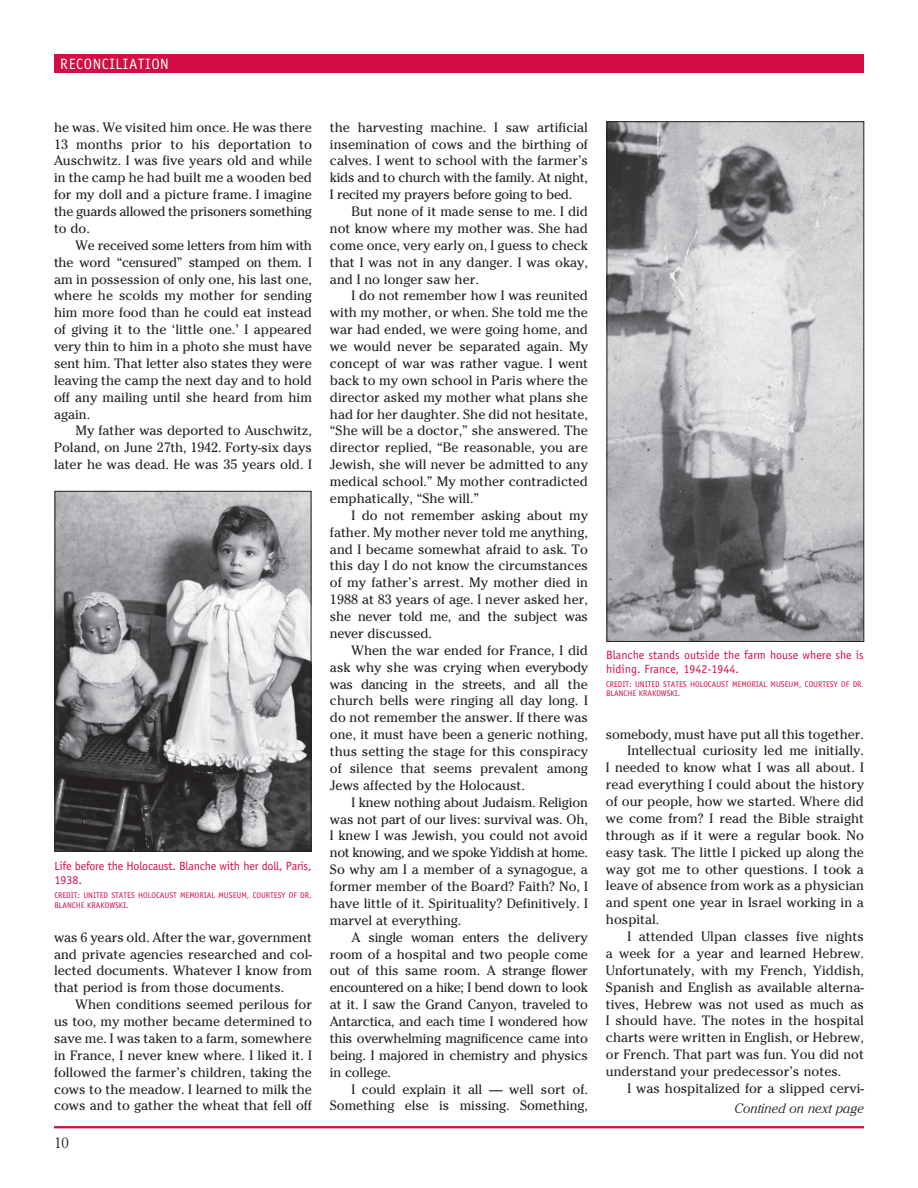
<style>
.page{position:relative;width:918px;height:1188px;background:#fff}
.page>*{position:absolute;margin:0;border:0;box-sizing:border-box;transform-origin:0 0}
.t1{font:15px "Officina Sans Std";letter-spacing:.04em;color:#fff}
.t2{font:300 15px "Cheltenham";color:#231f20}
.t3{font:13.5px/16.8px "Cheltenham";color:#231f20;text-align:justify}
.t4{font:italic 300 13.5px "Cheltenham";color:#231f20}
.t5{font:12px/13.8px "Officina Sans Std";color:#d20d44}
.t6{font:12px/13.8px "Officina Sans Std";letter-spacing:-.02em;color:#d20d44}
.t7{font:8.25px/9.8px "Officina Sans Std";color:#d20d44}
</style>
<div class="page">
<div style="left:54px;top:54px;width:810px;height:18px;background:#d20d44"></div>
<hr style="left:54px;top:1126px;width:810px;height:2px;background:#d20d44">
<img style="left:57px;top:493px;width:252px;height:356px">
<div style="left:55px;top:491px;width:256px;height:360px;border:1px solid #231f20"></div>
<img style="left:609px;top:124px;width:253px;height:516px">
<div style="left:607px;top:122px;width:257px;height:520px;border:1px solid #231f20"></div>
<p class="t1" style="left:60px;top:55px;width:110px">RECONCILIATION</p>
<p class="t3" style="left:54px;top:119px;width:260px">he was. We visited him once. He was there 13 months prior to his deportation to Auschwitz. I was five years old and while in the camp he had built me a wooden bed for my doll and a picture frame. I imagine the guards allowed the prisoners something to do.</p>
<p class="t3" style="left:54px;top:237px;width:260px;text-indent:22px">We received some letters from him with the word “censured” stamped on them. I am in possession of only one, his last one, where he scolds my mother for sending him more food than he could eat instead of giving it to the ‘little one.’ I appeared very thin to him in a photo she must have sent him. That letter also states they were leaving the camp the next day and to hold off any mailing until she heard from him again.</p>
<p class="t3" style="left:54px;top:422px;width:260px;text-indent:22px">My father was deported to Auschwitz, Poland, on June 27th, 1942. Forty-six days later he was dead. He was 35 years old. I</p>
<p class="t6" style="left:54px;top:859px;width:259px">Life before the Holocaust. Blanche with her doll, Paris,<br>1938.</p>
<p class="t7" style="left:54px;top:890px;width:259px">CREDIT: UNITED STATES HOLOCAUST MEMORIAL MUSEUM, COURTESY OF DR.<br>BLANCHE KRAKOWSKI.</p>
<p class="t3" style="left:54px;top:929px;width:259px">was 6 years old. After the war, government and private agencies researched and col&shy;lected documents. Whatever I know from that period is from those documents.</p>
<p class="t3" style="left:54px;top:996px;width:260px;text-indent:22px">When conditions seemed perilous for us too, my mother became determined to save me. I was taken to a farm, somewhere in France, I never knew where. I liked it. I followed the farmer’s children, taking the cows to the meadow. I learned to milk the cows and to gather the wheat that fell off</p>
<p class="t2" style="left:54px;top:1134px;width:16px">10</p>
<p class="t3" style="left:330px;top:119px;width:260px">the harvesting machine. I saw artificial insemination of cows and the birthing of calves. I went to school with the farmer’s kids and to church with the family. At night, I recited my prayers before going to bed.</p>
<p class="t3" style="left:330px;top:203px;width:260px;text-indent:22px">But none of it made sense to me. I did not know where my mother was. She had come once, very early on, I guess to check that I was not in any danger. I was okay, and I no longer saw her.</p>
<p class="t3" style="left:330px;top:287px;width:260px;text-indent:22px">I do not remember how I was reunited with my mother, or when. She told me the war had ended, we were going home, and we would never be separated again. My concept of war was rather vague. I went back to my own school in Paris where the director asked my mother what plans she had for her daughter. She did not hesitate, “She will be a doctor,” she answered. The director replied, “Be reasonable, you are Jewish, she will never be admitted to any medical school.” My mother contradicted emphatically, “She will.”</p>
<p class="t3" style="left:330px;top:507px;width:260px;text-indent:22px">I do not remember asking about my father. My mother never told me anything, and I became somewhat afraid to ask. To this day I do not know the circumstances of my father’s arrest. My mother died in 1988 at 83 years of age. I never asked her, she never told me, and the subject was never discussed.</p>
<p class="t3" style="left:330px;top:642px;width:260px;text-indent:22px">When the war ended for France, I did ask why she was crying when everybody was dancing in the streets, and all the church bells were ringing all day long. I do not remember the answer. If there was one, it must have been a generic nothing, thus setting the stage for this conspiracy of silence that seems prevalent among Jews affected by the Holocaust.</p>
<p class="t3" style="left:330px;top:794px;width:260px;text-indent:22px">I knew nothing about Judaism. Religion was not part of our lives: survival was. Oh, I knew I was Jewish, you could not avoid not knowing, and we spoke Yiddish at home.<br>So why am I a member of a synagogue, a former member of the Board? Faith? No, I have little of it. Spirituality? Definitively. I marvel at everything.</p>
<p class="t3" style="left:330px;top:929px;width:260px;text-indent:22px">A single woman enters the delivery room of a hospital and two people come out of this same room. A strange flower encountered on a hike; I bend down to look at it. I saw the Grand Canyon, traveled to Antarctica, and each time I wondered how this overwhelming magnificence came into being. I majored in chemistry and physics in college.</p>
<p class="t3" style="left:330px;top:1081px;width:259px;text-align:right">I could explain it all — well sort of.<br>Something else is missing. Something,</p>
<p class="t5" style="left:606px;top:648px;width:259px">Blanche stands outside the farm house where she is hiding. France, 1942-1944.</p>
<p class="t7" style="left:606px;top:679px;width:260px">CREDIT: UNITED STATES HOLOCAUST MEMORIAL MUSEUM, COURTESY OF DR.<br>BLANCHE KRAKOWSKI.</p>
<p class="t3" style="left:606px;top:726px;width:260px">somebody, must have put all this together.</p>
<p class="t3" style="left:628px;top:742px;width:238px">Intellectual curiosity led me initially.</p>
<p class="t3" style="left:606px;top:759px;width:260px">I needed to know what I was all about. I</p>
<p class="t3" style="left:606px;top:776px;width:259px">read everything I could about the history</p>
<p class="t3" style="left:606px;top:793px;width:260px">of our people, how we started. Where did</p>
<p class="t3" style="left:606px;top:810px;width:260px">we come from? I read the Bible straight</p>
<p class="t3" style="left:606px;top:827px;width:259px">through as if it were a regular book. No</p>
<p class="t3" style="left:606px;top:844px;width:259px">easy task. The little I picked up along the</p>
<p class="t3" style="left:606px;top:861px;width:260px">way got me to other questions. I took a</p>
<p class="t3" style="left:606px;top:877px;width:259px">leave of absence from work as a physician</p>
<p class="t3" style="left:606px;top:894px;width:260px">and spent one year in Israel working in a</p>
<p class="t3" style="left:606px;top:911px;width:55px">hospital.</p>
<p class="t3" style="left:628px;top:928px;width:238px">I attended Ulpan classes five nights</p>
<p class="t3" style="left:606px;top:945px;width:260px">a week for a year and learned Hebrew.</p>
<p class="t3" style="left:606px;top:962px;width:260px">Unfortunately, with my French, Yiddish,</p>
<p class="t3" style="left:606px;top:979px;width:259px">Spanish and English as available alterna-</p>
<p class="t3" style="left:606px;top:996px;width:259px">tives, Hebrew was not used as much as</p>
<p class="t3" style="left:606px;top:1012px;width:260px">I should have. The notes in the hospital</p>
<p class="t3" style="left:606px;top:1029px;width:260px">charts were written in English, or Hebrew,</p>
<p class="t3" style="left:606px;top:1046px;width:259px">or French. That part was fun. You did not</p>
<p class="t3" style="left:606px;top:1063px;width:237px">understand your predecessor’s notes.</p>
<p class="t3" style="left:628px;top:1080px;width:238px">I was hospitalized for a slipped cervi-</p>
<p class="t4" style="left:735px;top:1101px;width:131px">Contined on next page</p>
</div>
